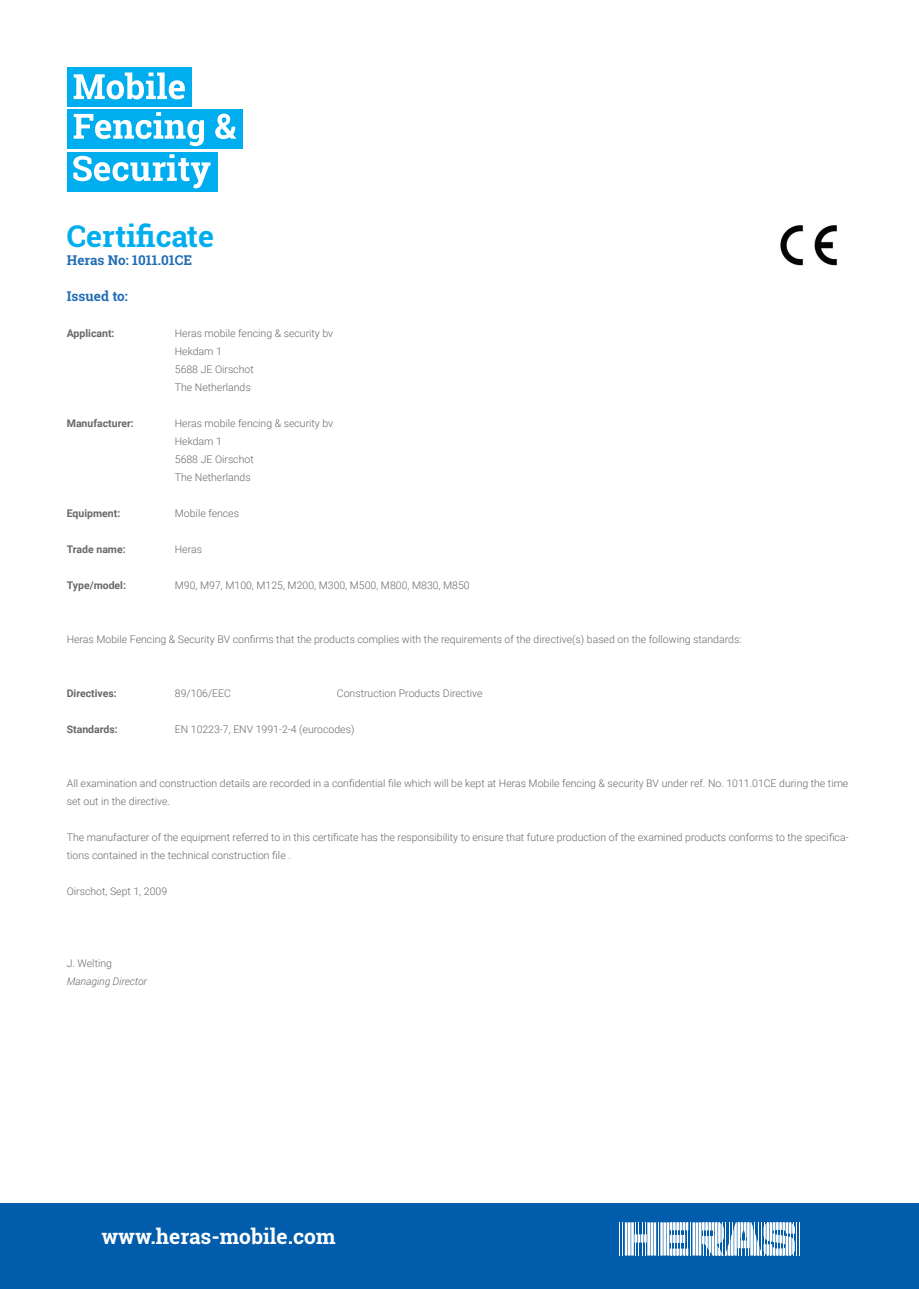
<style>
.page{position:relative;width:919px;height:1289px;background:#fff}
.page>*{position:absolute;margin:0;border:0;box-sizing:border-box;transform-origin:0 0}
.t1{font:700 30px "Roboto Slab";color:#00aeef}
.t2{font:700 21px "Roboto Slab";color:#fff}
.t3{font:700 13.5px "Roboto Slab";color:#226cb5}
.t4{font:300 10.5px/18px "Roboto";color:#68676a}
.t5{font:700 10.5px "Roboto";color:#68676a}
.t6{font:italic 300 10.5px "Roboto";color:#68676a}
</style>
<div class="page">
<div style="left:0;top:1203px;width:918px;height:85px;background:#015dab"></div>
<hr style="left:619px;top:1222px;width:1px;height:33px;background:#fff">
<hr style="left:622px;top:1222px;width:1px;height:33px;background:#fff">
<hr style="left:658px;top:1222px;width:1px;height:33px;background:#fff">
<hr style="left:796px;top:1222px;width:1px;height:33px;background:#fff">
<hr style="left:799px;top:1222px;width:1px;height:33px;background:#fff">
<svg style="left:624px;top:1222px;width:32px;height:33px"></svg>
<hr style="left:666px;top:1222px;width:3px;height:33px;background:#fff">
<hr style="left:663px;top:1222px;width:3px;height:33px;background:#fff">
<hr style="left:660px;top:1222px;width:2px;height:33px;background:#fff">
<svg style="left:669px;top:1222px;width:125px;height:33px"></svg>
<div style="left:67px;top:67px;width:125px;height:39px;background:#00aeef"></div>
<div style="left:67px;top:110px;width:176px;height:39px;background:#00aeef"></div>
<div style="left:67px;top:152px;width:150px;height:40px;background:#00aeef"></div>
<svg style="left:74px;top:72px;width:111px;height:27px"></svg>
<svg style="left:74px;top:112px;width:130px;height:34px"></svg>
<svg style="left:215px;top:113px;width:21px;height:26px"></svg>
<svg style="left:73px;top:154px;width:137px;height:34px"></svg>
<img style="left:780px;top:225px;width:57px;height:41px">
<h1 class="t1" style="left:67px;top:215px;width:149px">Certificate</h1>
<p class="t3" style="left:67px;top:251px;width:127px">Heras No: 1011.01CE</p>
<p class="t3" style="left:67px;top:287px;width:62px">Issued to:</p>
<p class="t5" style="left:67px;top:326px;width:49px">Applicant:</p>
<p class="t4" style="left:175px;top:324px;width:160px">Heras mobile fencing &amp; security bv<br>Hekdam 1<br>5688 JE Oirschot<br>The Netherlands</p>
<p class="t5" style="left:67px;top:416px;width:69px">Manufacturer:</p>
<p class="t4" style="left:175px;top:414px;width:160px">Heras mobile fencing &amp; security bv<br>Hekdam 1<br>5688 JE Oirschot<br>The Netherlands</p>
<p class="t5" style="left:67px;top:506px;width:55px">Equipment:</p>
<p class="t4" style="left:175px;top:504px;width:66px">Mobile fences</p>
<p class="t5" style="left:67px;top:542px;width:60px">Trade name:</p>
<p class="t4" style="left:175px;top:540px;width:29px">Heras</p>
<p class="t5" style="left:67px;top:578px;width:61px">Type/model:</p>
<p class="t4" style="left:175px;top:576px;width:296px">M90, M97, M100, M125, M200, M300, M500, M800, M830, M850</p>
<p class="t4" style="left:67px;top:630px;width:676px">Heras Mobile Fencing &amp; Security BV confirms that the products complies with the requirements of the directive(s) based on the following standards:</p>
<p class="t5" style="left:67px;top:686px;width:52px">Directives:</p>
<p class="t4" style="left:175px;top:684px;width:58px">89/106/EEC</p>
<p class="t4" style="left:337px;top:684px;width:147px">Construction Products Directive</p>
<p class="t5" style="left:67px;top:722px;width:53px">Standards:</p>
<p class="t4" style="left:175px;top:720px;width:181px">EN 10223-7, ENV 1991-2-4 (eurocodes)</p>
<p class="t4" style="left:67px;top:774px;width:783px">All examination and construction details are recorded in a confidential file which will be kept at Heras Mobile fencing &amp; security BV under ref. No. 1011.01CE during the time set out in the directive.</p>
<p class="t4" style="left:67px;top:828px;width:783px">The manufacturer of the equipment referred to in this certificate has the responsibility to ensure that future production of the examined products conforms to the specifica&shy;tions contained in the technical construction file .</p>
<p class="t4" style="left:67px;top:882px;width:102px">Oirschot, Sept 1, 2009</p>
<p class="t4" style="left:67px;top:954px;width:47px">J. Welting</p>
<p class="t6" style="left:67px;top:974px;width:82px">Managing Director</p>
<h2 class="t2" style="left:101px;top:1222px;width:236px">www.heras-mobile.com</h2>
</div>
